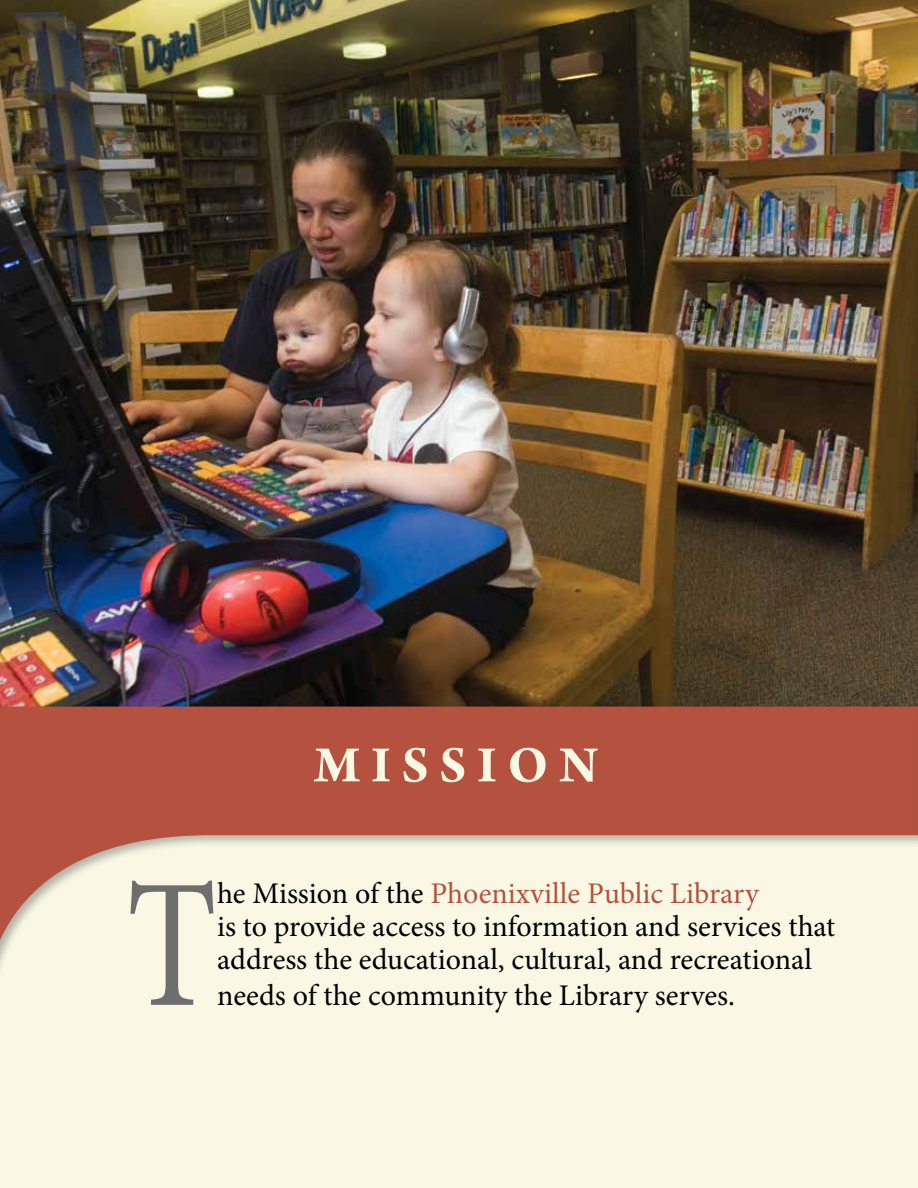
<style>
.page{position:relative;width:918px;height:1188px;background:#fff}
.page>*{position:absolute;margin:0;border:0;box-sizing:border-box;transform-origin:0 0}
.t1{font:183.9px "Minion Pro";color:#6d6f6f;scale:.8 1}
.t2{font:700 54px "Arno Pro";letter-spacing:.2em;color:#fbf9e4}
.t3{font:30px/33px "Minion Pro";color:#000}
.s1{color:#b5523f}
</style>
<div class="page">
<div style="left:0;top:801px;width:918px;height:387px;background:#faf8e5"></div>
<img style="left:0;top:0;width:918px;height:703px">
<div style="left:0;top:703px;width:918px;height:302px;background:#000;opacity:.28"></div>
<svg style="left:0;top:707px;width:918px;height:287px"></svg>
<hr style="left:914px;top:547px;width:4px;height:302px;background:#000;opacity:.28">
<svg style="left:917px;top:548px;width:1px;height:287px"></svg>
<h2 class="t2" style="left:315px;top:734px;width:285px">MISSION</h2>
<h1 class="t1" style="left:126px;top:823px;width:115px">T</h1>
<p class="t3" style="left:217px;top:877px;width:620px">he Mission of the <span class="s1">Phoenixville Public Library<br></span>is to provide access to information and services that address the educational, cultural, and recreational</p>
<p class="t3" style="left:217px;top:979px;width:519px">needs of the community the Library serves.</p>
</div>
